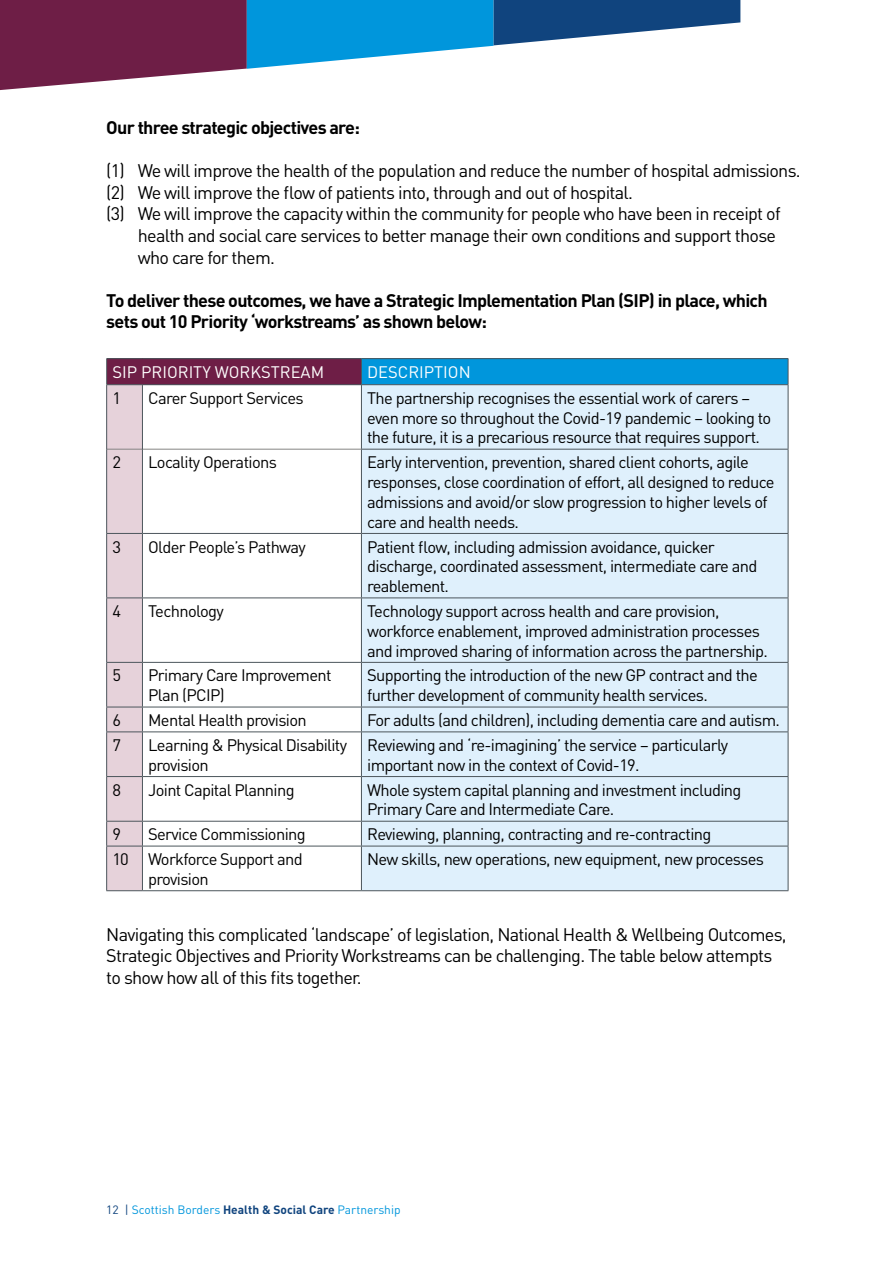
<style>
.page{position:relative;width:893px;height:1263px;background:#fff}
.page>*{position:absolute;margin:0;border:0;box-sizing:border-box;transform-origin:0 0}
.t1{font:18px/21.6px "DIN";letter-spacing:-.04em;color:#000}
.t2{font:700 18px/21.6px "DIN";letter-spacing:-.04em;color:#000}
.t3{font:16.5px/19.8px "DIN";letter-spacing:-.04em;color:#000}
.t4{font:16.5px "DIN";color:#fff}
.t5{font:12px "DIN";color:#0096dc}
.s1{color:#10447e}
.s2{font-weight:700;color:#10447e}
</style>
<div class="page">
<svg style="left:0;top:0;width:740px;height:90px"></svg>
<div style="left:107px;top:359px;width:254px;height:26px;background:#6e1e46"></div>
<div style="left:361px;top:359px;width:427px;height:26px;background:#0096dc"></div>
<div style="left:362px;top:385px;width:426px;height:505px;background:#dff0fc"></div>
<hr style="left:143px;top:449px;width:218px;height:1px;background:#858584">
<hr style="left:106px;top:358px;width:36px;height:1px;background:#4c565c">
<hr style="left:142px;top:358px;width:219px;height:1px;background:#4c565c">
<hr style="left:361px;top:358px;width:427px;height:1px;background:#4c565c">
<svg style="left:361px;top:359px;width:1px;height:25px"></svg>
<svg style="left:788px;top:359px;width:1px;height:25px"></svg>
<hr style="left:142px;top:384px;width:219px;height:1px;background:#4c565c">
<hr style="left:361px;top:384px;width:427px;height:1px;background:#4c565c">
<hr style="left:361px;top:385px;width:1px;height:64px;background:#4c565c">
<hr style="left:788px;top:385px;width:1px;height:64px;background:#4c565c">
<hr style="left:361px;top:449px;width:427px;height:1px;background:#4c565c">
<hr style="left:361px;top:449px;width:1px;height:84px;background:#4c565c">
<hr style="left:788px;top:449px;width:1px;height:84px;background:#4c565c">
<hr style="left:142px;top:533px;width:219px;height:1px;background:#4c565c">
<hr style="left:361px;top:533px;width:427px;height:1px;background:#4c565c">
<hr style="left:361px;top:534px;width:1px;height:63px;background:#4c565c">
<hr style="left:788px;top:534px;width:1px;height:63px;background:#4c565c">
<hr style="left:142px;top:597px;width:219px;height:1px;background:#4c565c">
<hr style="left:361px;top:597px;width:427px;height:1px;background:#4c565c">
<hr style="left:361px;top:598px;width:1px;height:64px;background:#4c565c">
<hr style="left:788px;top:598px;width:1px;height:64px;background:#4c565c">
<hr style="left:142px;top:662px;width:219px;height:1px;background:#4c565c">
<hr style="left:361px;top:662px;width:427px;height:1px;background:#4c565c">
<hr style="left:361px;top:663px;width:1px;height:44px;background:#4c565c">
<hr style="left:788px;top:663px;width:1px;height:44px;background:#4c565c">
<hr style="left:142px;top:707px;width:219px;height:1px;background:#4c565c">
<hr style="left:361px;top:707px;width:427px;height:1px;background:#4c565c">
<svg style="left:361px;top:707px;width:1px;height:24px"></svg>
<svg style="left:788px;top:707px;width:1px;height:24px"></svg>
<hr style="left:142px;top:731px;width:219px;height:1px;background:#4c565c">
<hr style="left:361px;top:731px;width:427px;height:1px;background:#4c565c">
<hr style="left:361px;top:732px;width:1px;height:44px;background:#4c565c">
<hr style="left:788px;top:732px;width:1px;height:44px;background:#4c565c">
<hr style="left:142px;top:776px;width:219px;height:1px;background:#4c565c">
<hr style="left:361px;top:776px;width:427px;height:1px;background:#4c565c">
<hr style="left:361px;top:777px;width:1px;height:44px;background:#4c565c">
<hr style="left:788px;top:777px;width:1px;height:44px;background:#4c565c">
<hr style="left:142px;top:821px;width:219px;height:1px;background:#4c565c">
<svg style="left:106px;top:359px;width:37px;height:531px;background:#d6c1cb"></svg>
<hr style="left:361px;top:821px;width:427px;height:1px;background:#4c565c">
<svg style="left:361px;top:821px;width:1px;height:25px"></svg>
<svg style="left:788px;top:821px;width:1px;height:25px"></svg>
<hr style="left:106px;top:846px;width:36px;height:1px;background:#4c565c">
<hr style="left:106px;top:846px;width:1px;height:44px;background:#4c565c">
<hr style="left:142px;top:846px;width:219px;height:1px;background:#4c565c">
<hr style="left:142px;top:846px;width:1px;height:44px;background:#4c565c">
<hr style="left:361px;top:846px;width:427px;height:1px;background:#4c565c">
<hr style="left:361px;top:846px;width:1px;height:44px;background:#4c565c">
<hr style="left:788px;top:846px;width:1px;height:44px;background:#4c565c">
<hr style="left:106px;top:890px;width:36px;height:1px;background:#4c565c">
<hr style="left:142px;top:890px;width:219px;height:1px;background:#4c565c">
<hr style="left:361px;top:890px;width:427px;height:1px;background:#4c565c">
<p class="t2" style="left:106px;top:116px;width:255px">Our three strategic objectives are:</p>
<p class="t1" style="left:106px;top:160px;width:696px">(1) We will improve the health of the population and reduce the number of hospital admissions. (2) We will improve the flow of patients into, through and out of hospital.<br>(3) We will improve the capacity within the community for people who have been in receipt of</p>
<p class="t1" style="left:138px;top:224px;width:640px">health and social care services to better manage their own conditions and support those who care for them.</p>
<p class="t2" style="left:106px;top:289px;width:663px">To deliver these outcomes, we have a Strategic Implementation Plan (SIP) in place, which sets out 10 Priority ‘workstreams’ as shown below:</p>
<p class="t4" style="left:112px;top:361px;width:213px">SIP PRIORITY WORKSTREAM</p>
<p class="t4" style="left:367px;top:361px;width:105px">DESCRIPTION</p>
<p class="t3" style="left:112px;top:388px;width:10px">1</p>
<p class="t3" style="left:148px;top:388px;width:157px">Carer Support Services</p>
<p class="t3" style="left:367px;top:388px;width:406px">The partnership recognises the essential work of carers – even more so throughout the Covid-19 pandemic – looking to the future, it is a precarious resource that requires support.</p>
<p class="t3" style="left:112px;top:452px;width:10px">2</p>
<p class="t3" style="left:148px;top:452px;width:130px">Locality Operations</p>
<p class="t3" style="left:367px;top:452px;width:409px">Early intervention, prevention, shared client cohorts, agile responses, close coordination of effort, all designed to reduce admissions and avoid/or slow progression to higher levels of care and health needs.</p>
<p class="t3" style="left:112px;top:536px;width:10px">3</p>
<p class="t3" style="left:148px;top:536px;width:159px">Older People’s Pathway</p>
<p class="t3" style="left:367px;top:536px;width:392px">Patient flow, including admission avoidance, quicker discharge, coordinated assessment, intermediate care and reablement.</p>
<p class="t3" style="left:112px;top:601px;width:10px">4</p>
<p class="t3" style="left:148px;top:601px;width:77px">Technology</p>
<p class="t3" style="left:367px;top:601px;width:402px">Technology support across health and care provision, workforce enablement, improved administration processes and improved sharing of information across the partnership.</p>
<p class="t3" style="left:112px;top:665px;width:10px">5</p>
<p class="t3" style="left:148px;top:665px;width:185px">Primary Care Improvement<br>Plan (PCIP)</p>
<p class="t3" style="left:367px;top:665px;width:392px">Supporting the introduction of the new GP contract and the further development of community health services.</p>
<p class="t3" style="left:112px;top:710px;width:10px">6</p>
<p class="t3" style="left:148px;top:710px;width:160px">Mental Health provision</p>
<p class="t3" style="left:367px;top:710px;width:414px">For adults (and children), including dementia care and autism.</p>
<p class="t3" style="left:112px;top:735px;width:10px">7</p>
<p class="t3" style="left:148px;top:735px;width:200px">Learning &amp; Physical Disability provision</p>
<p class="t3" style="left:367px;top:735px;width:363px">Reviewing and ‘re-imagining’ the service – particularly important now in the context of Covid-19.</p>
<p class="t3" style="left:112px;top:779px;width:10px">8</p>
<p class="t3" style="left:148px;top:779px;width:148px">Joint Capital Planning</p>
<p class="t3" style="left:367px;top:779px;width:376px">Whole system capital planning and investment including<br>Primary Care and Intermediate Care.</p>
<p class="t3" style="left:112px;top:824px;width:10px">9</p>
<p class="t3" style="left:148px;top:824px;width:159px">Service Commissioning</p>
<p class="t3" style="left:367px;top:824px;width:346px">Reviewing, planning, contracting and re-contracting</p>
<p class="t3" style="left:148px;top:849px;width:156px;text-indent:-36px">10 Workforce Support and provision</p>
<p class="t3" style="left:367px;top:849px;width:398px">New skills, new operations, new equipment, new processes</p>
<p class="t1" style="left:106px;top:923px;width:682px">Navigating this complicated ‘landscape’ of legislation, National Health &amp; Wellbeing Outcomes,<br>Strategic Objectives and Priority Workstreams can be challenging. The table below attempts to show how all of this fits together.</p>
<p class="t5" style="left:106px;top:1202px;width:296px"><span class="s1">12 |</span> Scottish Borders <span class="s2">Health &amp; Social Care</span> Partnership</p>
</div>
